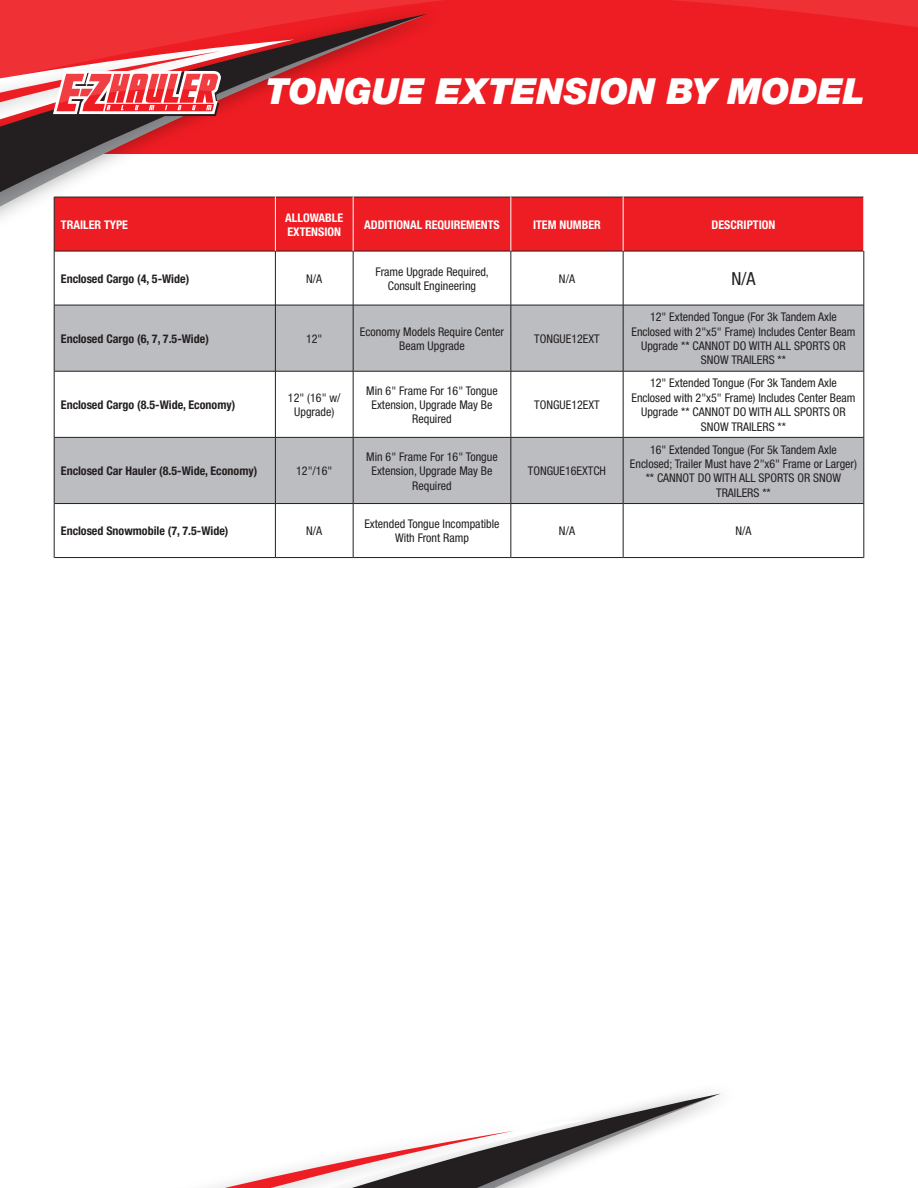
<style>
.page{position:relative;width:918px;height:1188px;background:#fff}
.page>*{position:absolute;margin:0;border:0;box-sizing:border-box;transform-origin:0 0}
.Default{font:italic 900 36px "Helvetica Neue";letter-spacing:-.005em;color:#fff}
.Default-2{font:condensed 18px "Helvetica Neue";color:#231f20}
.Default-3{font:condensed 12px/14.4px "Helvetica Neue";color:#231f20;text-align:center}
.Default-4{font:700 condensed 12px "Helvetica Neue";color:#231f20}
.Default-5{font:700 condensed 12px/14.4px "Helvetica Neue";color:#fff}
</style>
<div class="page">
<div style="left:0;top:0;width:918px;height:153px;background:#ee1d23"></div>
<svg style="left:675px;top:0;width:243px;height:27px"></svg>
<img style="left:0;top:0;width:460px;height:281px">
<svg style="left:0;top:14px;width:427px;height:245px"></svg>
<img style="left:0;top:28px;width:254px;height:12px">
<svg style="left:0;top:40px;width:294px;height:122px"></svg>
<svg style="left:586px;top:1094px;width:134px;height:65px"></svg>
<svg style="left:212px;top:1119px;width:376px;height:69px"></svg>
<div style="left:55px;top:198px;width:809px;height:53px;background:#ee1d23"></div>
<svg style="left:55px;top:252px;width:809px;height:305px"></svg>
<svg style="left:55px;top:306px;width:809px;height:197px;fill:#bcbdc0"></svg>
<hr style="left:54px;top:197px;width:221px;height:1px;background:#231f20">
<hr style="left:54px;top:197px;width:1px;height:54px;background:#231f20">
<hr style="left:276px;top:197px;width:77px;height:1px;background:#231f20">
<hr style="left:353px;top:197px;width:158px;height:1px;background:#231f20">
<hr style="left:511px;top:197px;width:112px;height:1px;background:#231f20">
<hr style="left:623px;top:197px;width:241px;height:1px;background:#231f20">
<hr style="left:54px;top:251px;width:221px;height:1px;background:#231f20">
<hr style="left:54px;top:251px;width:1px;height:54px;background:#231f20">
<hr style="left:276px;top:251px;width:77px;height:1px;background:#231f20">
<hr style="left:275px;top:251px;width:1px;height:54px;background:#231f20">
<hr style="left:353px;top:251px;width:158px;height:1px;background:#231f20">
<hr style="left:353px;top:251px;width:1px;height:54px;background:#231f20">
<hr style="left:511px;top:251px;width:112px;height:1px;background:#231f20">
<hr style="left:511px;top:251px;width:1px;height:54px;background:#231f20">
<hr style="left:623px;top:251px;width:241px;height:1px;background:#231f20">
<hr style="left:623px;top:251px;width:1px;height:54px;background:#231f20">
<hr style="left:864px;top:251px;width:1px;height:54px;background:#231f20">
<hr style="left:54px;top:305px;width:221px;height:1px;background:#231f20">
<hr style="left:54px;top:305px;width:1px;height:66px;background:#231f20">
<hr style="left:276px;top:305px;width:77px;height:1px;background:#231f20">
<hr style="left:275px;top:305px;width:1px;height:66px;background:#231f20">
<hr style="left:353px;top:305px;width:158px;height:1px;background:#231f20">
<hr style="left:353px;top:305px;width:1px;height:66px;background:#231f20">
<hr style="left:511px;top:305px;width:112px;height:1px;background:#231f20">
<hr style="left:511px;top:305px;width:1px;height:66px;background:#231f20">
<hr style="left:623px;top:305px;width:241px;height:1px;background:#231f20">
<hr style="left:623px;top:305px;width:1px;height:66px;background:#231f20">
<hr style="left:864px;top:305px;width:1px;height:66px;background:#231f20">
<hr style="left:54px;top:371px;width:221px;height:1px;background:#231f20">
<hr style="left:54px;top:371px;width:1px;height:66px;background:#231f20">
<hr style="left:276px;top:371px;width:77px;height:1px;background:#231f20">
<hr style="left:275px;top:371px;width:1px;height:66px;background:#231f20">
<hr style="left:353px;top:371px;width:158px;height:1px;background:#231f20">
<hr style="left:353px;top:371px;width:1px;height:66px;background:#231f20">
<hr style="left:511px;top:371px;width:112px;height:1px;background:#231f20">
<hr style="left:511px;top:371px;width:1px;height:66px;background:#231f20">
<hr style="left:623px;top:371px;width:241px;height:1px;background:#231f20">
<hr style="left:623px;top:371px;width:1px;height:66px;background:#231f20">
<hr style="left:864px;top:371px;width:1px;height:66px;background:#231f20">
<hr style="left:54px;top:437px;width:221px;height:1px;background:#231f20">
<hr style="left:54px;top:437px;width:1px;height:67px;background:#231f20">
<hr style="left:276px;top:437px;width:77px;height:1px;background:#231f20">
<hr style="left:275px;top:437px;width:1px;height:67px;background:#231f20">
<hr style="left:353px;top:437px;width:158px;height:1px;background:#231f20">
<hr style="left:353px;top:437px;width:1px;height:67px;background:#231f20">
<hr style="left:511px;top:437px;width:112px;height:1px;background:#231f20">
<hr style="left:511px;top:437px;width:1px;height:67px;background:#231f20">
<hr style="left:623px;top:437px;width:241px;height:1px;background:#231f20">
<hr style="left:623px;top:437px;width:1px;height:67px;background:#231f20">
<hr style="left:864px;top:437px;width:1px;height:67px;background:#231f20">
<hr style="left:54px;top:503px;width:221px;height:1px;background:#231f20">
<hr style="left:54px;top:504px;width:1px;height:54px;background:#231f20">
<hr style="left:276px;top:503px;width:77px;height:1px;background:#231f20">
<hr style="left:275px;top:504px;width:1px;height:54px;background:#231f20">
<hr style="left:353px;top:503px;width:158px;height:1px;background:#231f20">
<hr style="left:353px;top:504px;width:1px;height:54px;background:#231f20">
<hr style="left:511px;top:503px;width:112px;height:1px;background:#231f20">
<hr style="left:511px;top:504px;width:1px;height:54px;background:#231f20">
<hr style="left:623px;top:503px;width:241px;height:1px;background:#231f20">
<hr style="left:623px;top:504px;width:1px;height:54px;background:#231f20">
<hr style="left:864px;top:504px;width:1px;height:54px;background:#231f20">
<hr style="left:54px;top:557px;width:221px;height:1px;background:#231f20">
<hr style="left:276px;top:557px;width:77px;height:1px;background:#231f20">
<hr style="left:353px;top:557px;width:158px;height:1px;background:#231f20">
<hr style="left:511px;top:557px;width:112px;height:1px;background:#231f20">
<hr style="left:623px;top:557px;width:241px;height:1px;background:#231f20">
<hr style="left:275px;top:197px;width:1px;height:54px;background:#fff">
<hr style="left:353px;top:197px;width:1px;height:54px;background:#fff">
<hr style="left:511px;top:197px;width:1px;height:54px;background:#fff">
<hr style="left:623px;top:197px;width:1px;height:54px;background:#fff">
<p class="Default" style="left:266px;top:69px;width:601px">TONGUE EXTENSION BY MODEL</p>
<p class="Default-5" style="left:61px;top:217px;width:69px">TRAILER TYPE</p>
<p class="Default-5" style="left:285px;top:210px;width:60px">ALLOWABLE<br>EXTENSION</p>
<p class="Default-5" style="left:364px;top:217px;width:137px">ADDITIONAL REQUIREMENTS</p>
<p class="Default-5" style="left:533px;top:217px;width:69px">ITEM NUMBER</p>
<p class="Default-5" style="left:712px;top:217px;width:65px">DESCRIPTION</p>
<p class="Default-4" style="left:61px;top:271px;width:130px">Enclosed Cargo (4, 5-Wide)</p>
<p class="Default-3" style="left:306px;top:271px;width:18px">N/A</p>
<p class="Default-3" style="left:376px;top:264px;width:115px">Frame Upgrade Required,<br>Consult Engineering</p>
<p class="Default-3" style="left:559px;top:271px;width:18px">N/A</p>
<p class="Default-2" style="left:731px;top:268px;width:26px">N/A</p>
<p class="Default-4" style="left:61px;top:331px;width:149px">Enclosed Cargo (6, 7, 7.5-Wide)</p>
<p class="Default-3" style="left:306px;top:331px;width:18px">12"</p>
<p class="Default-3" style="left:360px;top:324px;width:146px">Economy Models Require Center<br>Beam Upgrade</p>
<p class="Default-3" style="left:534px;top:331px;width:67px">TONGUE12EXT</p>
<p class="Default-4" style="left:61px;top:397px;width:176px">Enclosed Cargo (8.5-Wide, Economy)</p>
<p class="Default-3" style="left:288px;top:390px;width:54px">12" (16" w/<br>Upgrade)</p>
<p class="Default-3" style="left:366px;top:383px;width:133px">Min 6" Frame For 16" Tongue<br>Extension, Upgrade May Be<br>Required</p>
<p class="Default-4" style="left:61px;top:464px;width:198px">Enclosed Car Hauler (8.5-Wide, Economy)</p>
<p class="Default-3" style="left:296px;top:464px;width:38px">12"/16"</p>
<p class="Default-3" style="left:366px;top:449px;width:133px">Min 6" Frame For 16" Tongue<br>Extension, Upgrade May Be<br>Required</p>
<p class="Default-3" style="left:534px;top:398px;width:67px">TONGUE12EXT</p>
<p class="Default-3" style="left:528px;top:464px;width:80px">TONGUE16EXTCH</p>
<p class="Default-3" style="left:631px;top:310px;width:226px">12" Extended Tongue (For 3k Tandem Axle Enclosed with 2"x5" Frame) Includes Center Beam Upgrade ** CANNOT DO WITH ALL SPORTS OR SNOW TRAILERS **</p>
<p class="Default-3" style="left:631px;top:376px;width:226px">12" Extended Tongue (For 3k Tandem Axle Enclosed with 2"x5" Frame) Includes Center Beam Upgrade ** CANNOT DO WITH ALL SPORTS OR SNOW TRAILERS **</p>
<p class="Default-3" style="left:630px;top:442px;width:229px">16" Extended Tongue (For 5k Tandem Axle Enclosed; Trailer Must have 2"x6" Frame or Larger) ** CANNOT DO WITH ALL SPORTS OR SNOW TRAILERS **</p>
<p class="Default-4" style="left:61px;top:524px;width:169px">Enclosed Snowmobile (7, 7.5-Wide)</p>
<p class="Default-3" style="left:306px;top:524px;width:18px">N/A</p>
<p class="Default-3" style="left:364px;top:517px;width:137px">Extended Tongue Incompatible<br>With Front Ramp</p>
<p class="Default-3" style="left:559px;top:524px;width:18px">N/A</p>
<p class="Default-3" style="left:735px;top:524px;width:18px">N/A</p>
</div>
